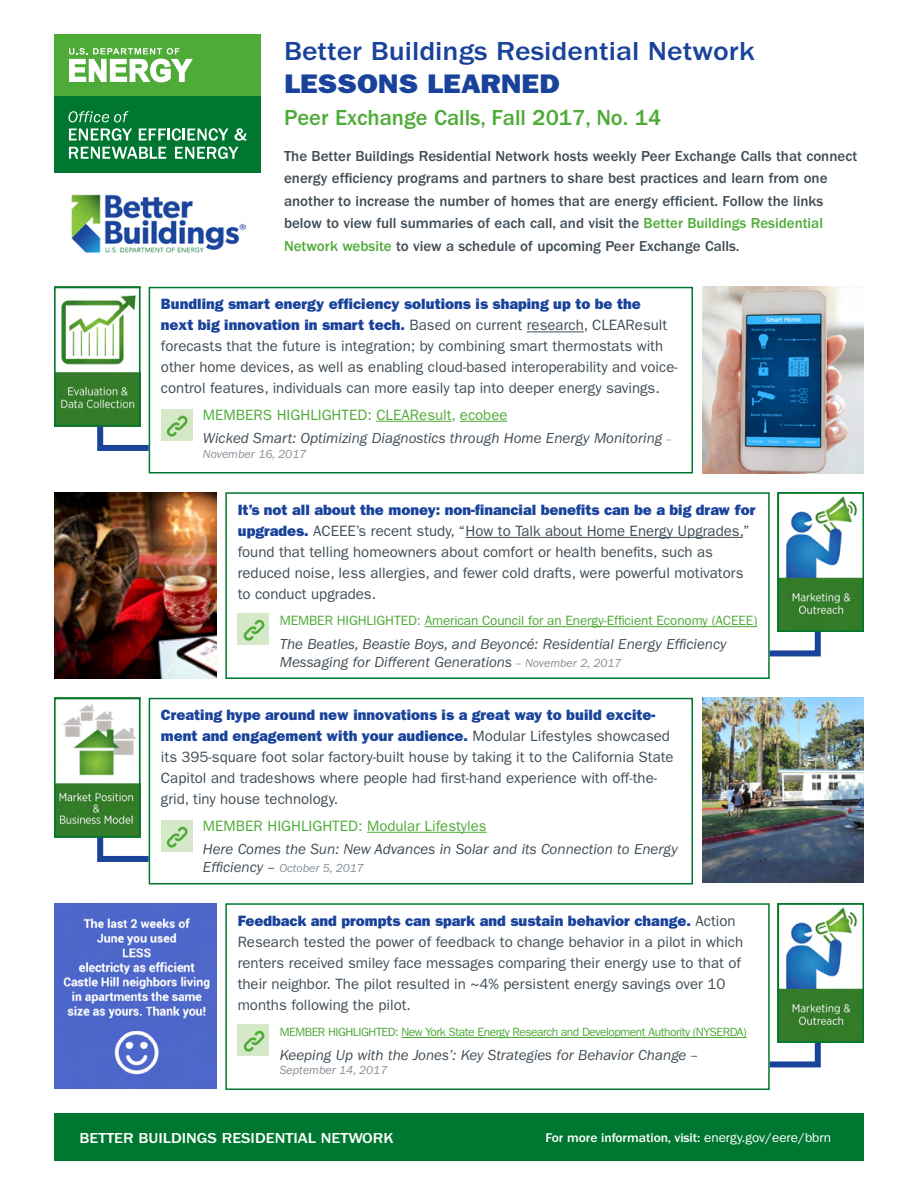
<style>
.page{position:relative;width:918px;height:1188px;background:#fff}
.page>*{position:absolute;margin:0;border:0;box-sizing:border-box;transform-origin:0 0}
.t1{font:500 27px/33px "ITC Franklin Gothic Std";color:#19439b;scale:1.1 1}
.t2{font:500 22.5px "ITC Franklin Gothic Std";color:#4fab38}
.t3{font:15px/21px "ITC Franklin Gothic Std";color:#414d56}
.t4{font:500 15px/22.5px "ITC Franklin Gothic Std";color:#414d56}
.t5{font:italic 15px/18px "ITC Franklin Gothic Std";color:#414d56}
.t6{font:15px "ITC Franklin Gothic Std";color:#4fab38}
.t7{font:500 15px "ITC Franklin Gothic Std";color:#fff;scale:1.1 1}
.t8{font:13.5px "ITC Franklin Gothic Std";letter-spacing:-.01em;color:#4fab38}
.t9{font:500 13.05px "ITC Franklin Gothic Std";letter-spacing:-.005em;color:#fff}
.t10{font:12px "ITC Franklin Gothic Std";letter-spacing:-.04em;color:#4fab38}
.t11{font:italic 12px "ITC Franklin Gothic Std";color:#868e98}
.s1{font-family:"ITC Franklin Gothic Std Hvy";font-weight:400}
.s2{color:#4fab38}
.s3{font-family:"ITC Franklin Gothic Std Hvy";color:#19439b}
.s4{font-size:12px;color:#868e98}
.s5{font-size:15px;color:#414d56}
.s6{font-weight:400}
</style>
<div class="page">
<div style="left:54px;top:34px;width:207px;height:64px;background:#4fab38"></div>
<svg style="left:69px;top:48px;width:124px;height:34px"></svg>
<div style="left:54px;top:97px;width:207px;height:76px;background:#007730"></div>
<svg style="left:69px;top:111px;width:59px;height:11px"></svg>
<svg style="left:69px;top:128px;width:63px;height:13px"></svg>
<svg style="left:139px;top:128px;width:89px;height:13px"></svg>
<svg style="left:234px;top:128px;width:12px;height:13px"></svg>
<svg style="left:69px;top:147px;width:97px;height:12px"></svg>
<svg style="left:175px;top:147px;width:63px;height:12px"></svg>
<div style="left:54px;top:1114px;width:810px;height:47px;background:#007730"></div>
<svg style="left:148px;top:286px;width:622px;height:804px"></svg>
<img style="left:71px;top:194px;width:175px;height:58px">
<img style="left:57px;top:295px;width:80px;height:128px">
<div style="left:54px;top:287px;width:86px;height:139px;border:2px solid #007730"></div>
<svg style="left:94px;top:420px;width:61px;height:34px"></svg>
<div style="left:161px;top:410px;width:31px;height:31px;background:#d5e8c7"></div>
<svg style="left:167px;top:416px;width:21px;height:21px"></svg>
<img style="left:702px;top:287px;width:162px;height:186px">
<img style="left:55px;top:492px;width:162px;height:187px">
<div style="left:238px;top:614px;width:31px;height:31px;background:#d5e8c7"></div>
<svg style="left:244px;top:620px;width:20px;height:21px"></svg>
<svg style="left:764px;top:626px;width:57px;height:33px"></svg>
<img style="left:781px;top:496px;width:80px;height:133px">
<div style="left:778px;top:492px;width:86px;height:140px;border:2px solid #007730"></div>
<img style="left:57px;top:704px;width:80px;height:130px">
<div style="left:54px;top:698px;width:86px;height:139px;border:2px solid #007730"></div>
<svg style="left:94px;top:831px;width:61px;height:34px"></svg>
<div style="left:161px;top:821px;width:31px;height:31px;background:#d5e8c7"></div>
<svg style="left:167px;top:827px;width:21px;height:21px"></svg>
<img style="left:702px;top:698px;width:162px;height:185px">
<img style="left:55px;top:903px;width:162px;height:185px">
<div style="left:238px;top:1025px;width:31px;height:31px;background:#d5e8c7"></div>
<svg style="left:244px;top:1031px;width:20px;height:21px"></svg>
<svg style="left:764px;top:1037px;width:57px;height:33px"></svg>
<img style="left:781px;top:907px;width:80px;height:133px">
<div style="left:778px;top:903px;width:86px;height:140px;border:2px solid #007730"></div>
<p class="t1" style="left:284px;top:35px;width:430px">Better Buildings Residential Network<br><span class="s1">LESSONS LEARNED</span></p>
<p class="t2" style="left:284px;top:105px;width:379px">Peer Exchange Calls, Fall 2017, No. 14</p>
<p class="t4" style="left:284px;top:145px;width:575px">The Better Buildings Residential Network hosts weekly Peer Exchange Calls that connect energy effciency programs and partners to share best practices and learn from one another to increase the number of homes that are energy effcient. Follow the links below to view full summaries of each call, and visit the <span class="s2">Better Buildings Residential Network website</span> to view a schedule of upcoming Peer Exchange Calls.</p>
<p class="t3" style="left:161px;top:294px;width:518px"><span class="s3">Bundling smart energy effciency solutions is shaping up to be the<br>next big innovation in smart tech.</span> Based on current research, CLEAResult forecasts that the future is integration; by combining smart thermostats with other home devices, as well as enabling cloud-based interoperability and voice&shy;control features, individuals can more easily tap into deeper energy savings.</p>
<p class="t6" style="left:203px;top:406px;width:306px">MEMBERS HIGHLIGHTED: CLEAResult, ecobee</p>
<p class="t5" style="left:203px;top:429px;width:470px">Wicked Smart: Optimizing Diagnostics through Home Energy Monitoring <span class="s4">–</span></p>
<p class="t11" style="left:203px;top:447px;width:105px">November 16, 2017</p>
<p class="t3" style="left:238px;top:499px;width:519px"><span class="s3">It’s not all about the money: non-fnancial benefts can be a big draw for upgrades.</span> ACEEE’s recent study, “How to Talk about Home Energy Upgrades,” found that telling homeowners about comfort or health benefts, such as reduced noise, less allergies, and fewer cold drafts, were powerful motivators to conduct upgrades.</p>
<p class="t8" style="left:280px;top:613px;width:479px">MEMBER HIGHLIGHTED: American Council for an Energy-Effcient Economy (ACEEE)</p>
<p class="t5" style="left:280px;top:635px;width:448px">The Beatles, Beastie Boys, and Beyoncé: Residential Energy Effciency<br>Messaging for Different Generations <span class="s4">– November 2, 2017</span></p>
<p class="t3" style="left:161px;top:705px;width:514px"><span class="s3">Creating hype around new innovations is a great way to build excite&shy;ment and engagement with your audience.</span> Modular Lifestyles showcased its 395-square foot solar factory-built house by taking it to the California State Capitol and tradeshows where people had frst-hand experience with off-the&shy;grid, tiny house technology.</p>
<p class="t6" style="left:203px;top:817px;width:285px">MEMBER HIGHLIGHTED: Modular Lifestyles</p>
<p class="t5" style="left:203px;top:840px;width:476px">Here Comes the Sun: New Advances in Solar and its Connection to Energy</p>
<p class="t11" style="left:203px;top:862px;width:163px"><span class="s5">Effciency –</span> October 5, 2017</p>
<p class="t3" style="left:238px;top:910px;width:507px"><span class="s3">Feedback and prompts can spark and sustain behavior change.</span> Action Research tested the power of feedback to change behavior in a pilot in which renters received smiley face messages comparing their energy use to that of their neighbor. The pilot resulted in ~4% persistent energy savings over 10 months following the pilot.</p>
<p class="t10" style="left:280px;top:1025px;width:469px">MEMBER HIGHLIGHTED: New York State Energy Research and Development Authority (NYSERDA)</p>
<p class="t5" style="left:280px;top:1046px;width:420px">Keeping Up with the Jones’: Key Strategies for Behavior Change –</p>
<p class="t11" style="left:280px;top:1063px;width:109px">September 14, 2017</p>
<p class="t7" style="left:80px;top:1129px;width:287px">BETTER BUILDINGS RESIDENTIAL NETWORK</p>
<p class="t9" style="left:545px;top:1130px;width:287px">For more information, visit: <span class="s6">energy.gov/eere/bbrn</span></p>
</div>
